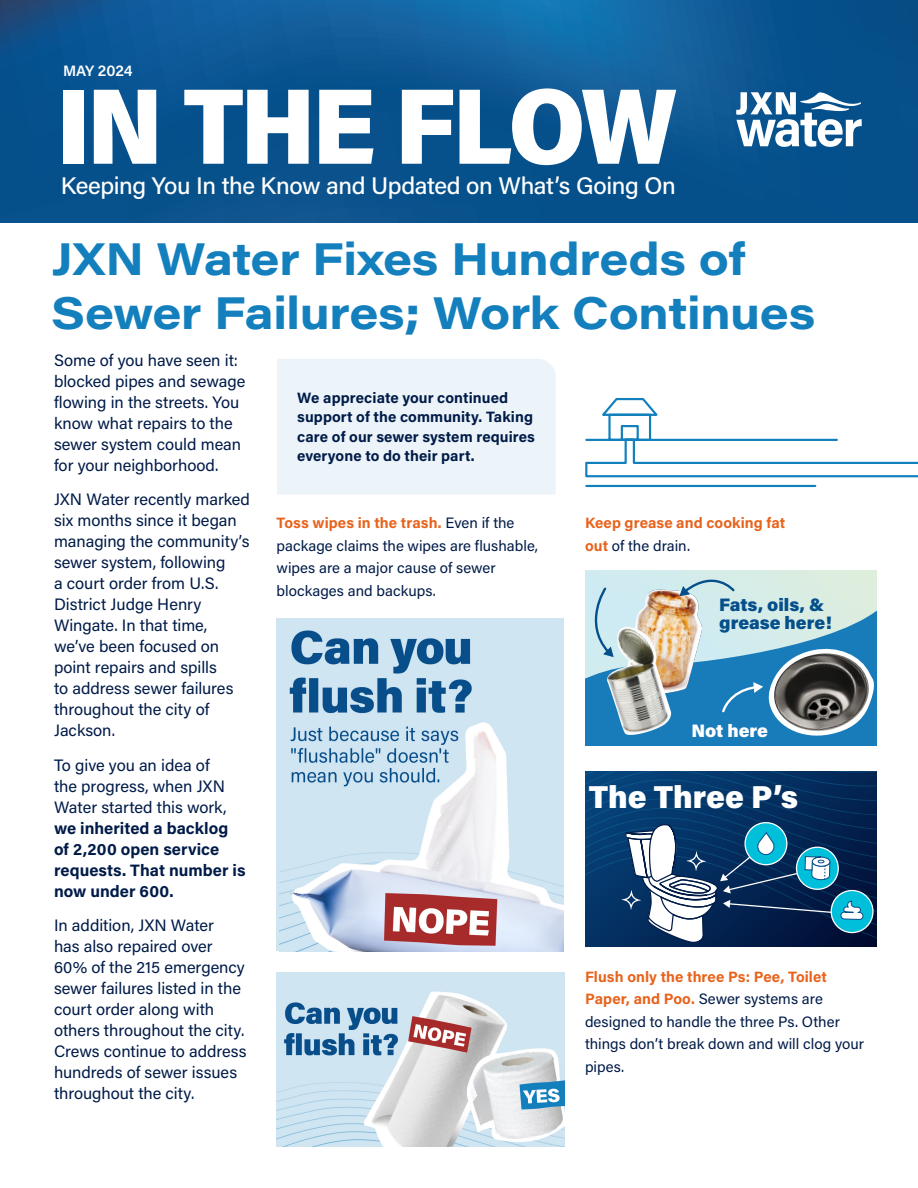
<style>
.page{position:relative;width:918px;height:1188px;background:#fff}
.page>*{position:absolute;margin:0;border:0;box-sizing:border-box;transform-origin:0 0}
.t1{font:900 108px "Acumin Pro Semi Cond";letter-spacing:-.04em;color:#fff}
.Heading_1{font:700 45px/54px "Acumin Pro Wide";letter-spacing:-.01em;color:#137fbd}
.t2{font:900 31.65px "Acumin Pro";color:#fff}
.Heading_2{font:500 24px "Acumin Pro";letter-spacing:-.02em;color:#fff}
.t3{font:900 18px/18.6px "Acumin Pro";color:#054f8b}
.t4{font:900 18px "Acumin Pro";letter-spacing:-.005em;color:#fff}
.Body{font:16.5px/21px "Acumin Pro";letter-spacing:-.005em;color:#001b48}
.Body-2{font:700 16.5px/21px "Acumin Pro";letter-spacing:.005em;color:#001b48}
.t5{font:15px/22.5px "Acumin Pro";color:#001b48}
.t6{font:700 15px/19.5px "Acumin Pro";letter-spacing:.005em;color:#001b48}
.t7{font:700 15px/22.5px "Acumin Pro";letter-spacing:.005em;color:#e8631c}
.Modified_Date{font:600 15px "Acumin Pro";letter-spacing:-.005em;color:#fff}
.s1{font-weight:400}
.s2{font-weight:700;color:#e8631c}
.s3{font-weight:400;color:#001b48}
</style>
<div class="page">
<svg style="left:0;top:0;width:918px;height:222px;background:#0a5591"></svg>
<svg style="left:736px;top:92px;width:126px;height:55px"></svg>
<div style="left:277px;top:359px;width:279px;height:136px;background:#edf4f9"></div>
<svg style="left:585px;top:398px;width:333px;height:90px"></svg>
<svg style="left:585px;top:772px;width:292px;height:175px;background:#214d76"></svg>
<div style="left:276px;top:972px;width:289px;height:175px;background:#d0e5f2"></div>
<img style="left:276px;top:991px;width:289px;height:156px">
<img style="left:279px;top:619px;width:285px;height:332px">
<svg style="left:585px;top:570px;width:292px;height:175px;background:#8aaebc"></svg>
<p class="Modified_Date" style="left:63px;top:61px;width:71px">MAY 2024</p>
<p class="t1" style="left:56px;top:50px;width:623px">IN THE FLOW</p>
<p class="Heading_2" style="left:61px;top:169px;width:617px">Keeping You In the Know and Updated on What’s Going On</p>
<p class="Heading_1" style="left:52px;top:230px;width:765px">JXN Water Fixes Hundreds of<br>Sewer Failures; Work Continues</p>
<p class="Body" style="left:54px;top:349px;width:193px">Some of you have seen it: blocked pipes and sewage flowing in the streets. You know what repairs to the sewer system could mean for your neighborhood.</p>
<p class="Body" style="left:54px;top:488px;width:198px">JXN Water recently marked six months since it began managing the community’s sewer system, following<br>a court order from U.S.<br>District Judge Henry<br>Wingate. In that time, we’ve been focused on point repairs and spills<br>to address sewer failures throughout the city of<br>Jackson.</p>
<p class="Body-2" style="left:54px;top:754px;width:193px"><span class="s1">To give you an idea of<br>the progress, when JXN<br>Water started this work, </span>we inherited a backlog of 2,200 open service requests. That number is now under 600.</p>
<p class="Body" style="left:54px;top:914px;width:194px">In addition, JXN Water<br>has also repaired over<br>60% of the 215 emergency sewer failures listed in the court order along with others throughout the city.<br>Crews continue to address hundreds of sewer issues throughout the city.</p>
<p class="t6" style="left:297px;top:387px;width:239px">We appreciate your continued support of the community. Taking care of our sewer system requires everyone to do their part.</p>
<p class="t5" style="left:277px;top:511px;width:263px"><span class="s2">Toss wipes in the trash.</span> Even if the package claims the wipes are flushable, wipes are a major cause of sewer blockages and backups.</p>
<p class="t7" style="left:585px;top:511px;width:202px">Keep grease and cooking fat out <span class="s3">of the drain.</span></p>
<p class="t3" style="left:719px;top:594px;width:114px">Fats, oils, &amp; grease here!</p>
<p class="t4" style="left:691px;top:718px;width:78px">Not here</p>
<p class="t2" style="left:589px;top:775px;width:211px">The Three P’s</p>
<p class="t5" style="left:585px;top:965px;width:280px"><span class="s2">Flush only the three Ps: Pee, Toilet<br>Paper, and Poo.</span> Sewer systems are designed to handle the three Ps. Other things don’t break down and will clog your pipes.</p>
</div>
